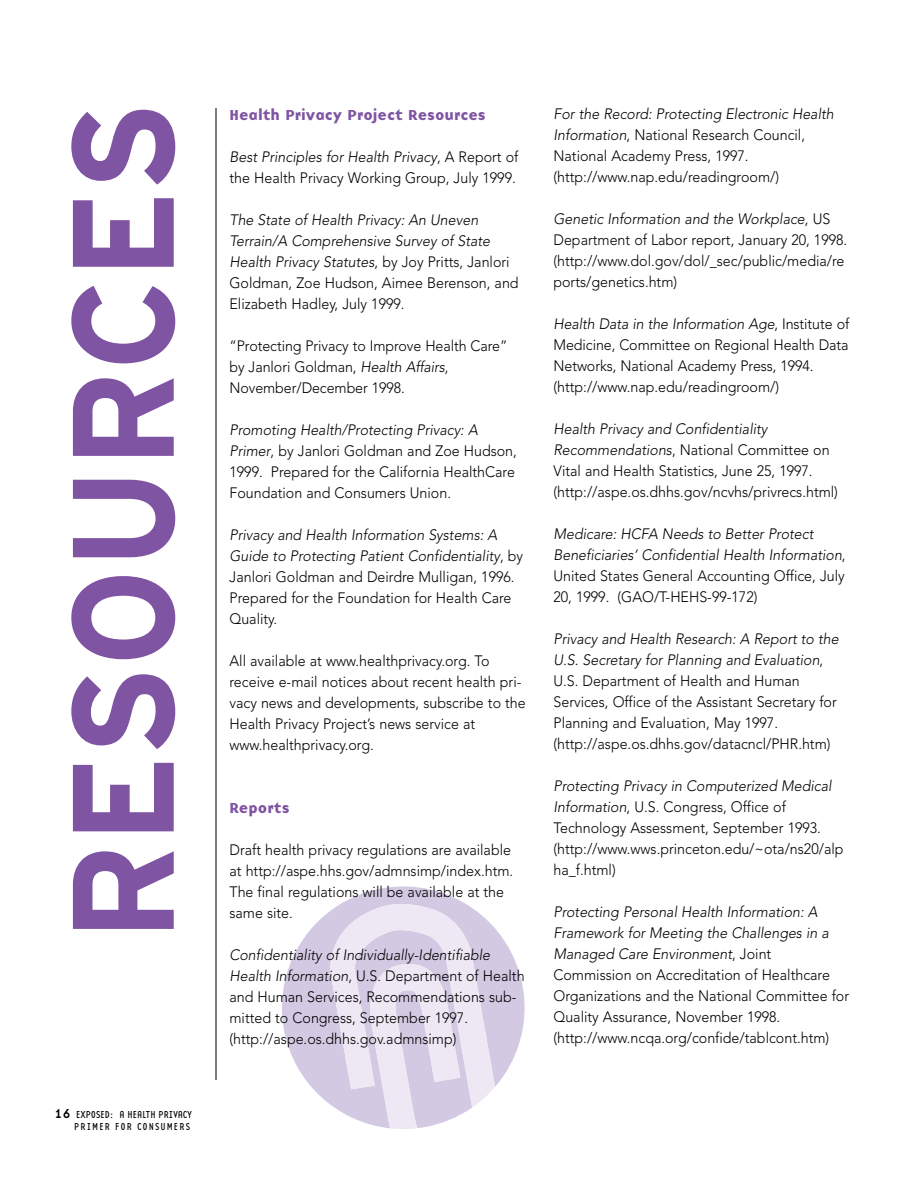
<style>
.page{position:relative;width:918px;height:1188px;background:#fff}
.page>*{position:absolute;margin:0;border:0;box-sizing:border-box;transform-origin:0 0}
.t1{font:700 144px "Interstate";color:#7f54a2;scale:.95 1}
.t2{font:300 15px/21px "Avenir";color:#000;scale:.95 1}
.t3{font:15px "Base Nine B";color:#7f54a2;scale:.95 1}
.t4{font:10.5px/12px "Base Twelve Sans";color:#000;text-align:right}
.s1{font-family:"Base Nine";font-size:13.5px}
</style>
<div class="page">
<svg style="left:282px;top:886px;width:243px;height:216px;fill:#d4c9e3"></svg>
<svg style="left:327px;top:901px;width:168px;height:228px;background:#e2dbec"></svg>
<hr style="left:216px;top:108px;width:1px;height:972px;background:#000">
<h1 class="t1" style="left:68px;top:941px;width:885px;rotate:-90deg">RESOURCES</h1>
<p class="t4" style="left:54px;top:1109px;width:139px"><span class="s1">16</span> EXPOSED: A HEALTH PRIVACY<br>PRIMER FOR CONSUMERS</p>
<p class="t3" style="left:230px;top:109px;width:271px">Health Privacy Project Resources</p>
<p class="t2" style="left:229px;top:148px;width:306px">Best Principles for Health Privacy, A Report of the Health Privacy Working Group, July 1999.</p>
<p class="t2" style="left:230px;top:211px;width:306px">The State of Health Privacy: An Uneven Terrain/A Comprehensive Survey of State Health Privacy Statutes, by Joy Pritts, Janlori Goldman, Zoe Hudson, Aimee Berenson, and Elizabeth Hadley, July 1999.</p>
<p class="t2" style="left:229px;top:337px;width:294px">“Protecting Privacy to Improve Health Care” by Janlori Goldman, Health Affairs,<br>November/December 1998.</p>
<p class="t2" style="left:229px;top:421px;width:304px">Promoting Health/Protecting Privacy: A Primer, by Janlori Goldman and Zoe Hudson, 1999. Prepared for the California HealthCare Foundation and Consumers Union.</p>
<p class="t2" style="left:229px;top:526px;width:311px">Privacy and Health Information Systems: A Guide to Protecting Patient Confidentiality, by Janlori Goldman and Deirdre Mulligan, 1996.<br>Prepared for the Foundation for Health Care Quality.</p>
<p class="t2" style="left:229px;top:652px;width:313px">All available at www.healthprivacy.org. To receive e-mail notices about recent health pri&shy;vacy news and developments, subscribe to the Health Privacy Project’s news service at www.healthprivacy.org.</p>
<p class="t3" style="left:229px;top:802px;width:65px">Reports</p>
<p class="t2" style="left:229px;top:841px;width:300px">Draft health privacy regulations are available at http://aspe.hhs.gov/admnsimp/index.htm.<br>The final regulations will be available at the same site.</p>
<p class="t2" style="left:230px;top:946px;width:312px">Confidentiality of Individually-Identifiable Health Information, U.S. Department of Health and Human Services, Recommendations sub&shy;mitted to Congress, September 1997. (http://aspe.os.dhhs.gov.admnsimp)</p>
<p class="t2" style="left:553px;top:105px;width:298px">For the Record: Protecting Electronic Health Information, National Research Council, National Academy Press, 1997. (http://www.nap.edu/readingroom/)</p>
<p class="t2" style="left:554px;top:210px;width:311px">Genetic Information and the Workplace, US Department of Labor report, January 20, 1998. (http://www.dol.gov/dol/_sec/public/media/re ports/genetics.htm)</p>
<p class="t2" style="left:554px;top:315px;width:313px">Health Data in the Information Age, Institute of Medicine, Committee on Regional Health Data Networks, National Academy Press, 1994. (http://www.nap.edu/readingroom/)</p>
<p class="t2" style="left:554px;top:420px;width:301px">Health Privacy and Confidentiality Recommendations, National Committee on Vital and Health Statistics, June 25, 1997. (http://aspe.os.dhhs.gov/ncvhs/privrecs.html)</p>
<p class="t2" style="left:553px;top:525px;width:309px">Medicare: HCFA Needs to Better Protect Beneficiaries’ Confidential Health Information, United States General Accounting Office, July 20, 1999. (GAO/T-HEHS-99-172)</p>
<p class="t2" style="left:554px;top:630px;width:304px">Privacy and Health Research: A Report to the U.S. Secretary for Planning and Evaluation, U.S. Department of Health and Human Services, Office of the Assistant Secretary for Planning and Evaluation, May 1997. (http://aspe.os.dhhs.gov/datacncl/PHR.htm)</p>
<p class="t2" style="left:553px;top:777px;width:307px">Protecting Privacy in Computerized Medical Information, U.S. Congress, Office of Technology Assessment, September 1993. (http://www.wws.princeton.edu/~ota/ns20/alp ha_f.html)</p>
<p class="t2" style="left:553px;top:903px;width:313px">Protecting Personal Health Information: A Framework for Meeting the Challenges in a Managed Care Environment, Joint Commission on Accreditation of Healthcare Organizations and the National Committee for Quality Assurance, November 1998. (http://www.ncqa.org/confide/tablcont.htm)</p>
</div>
